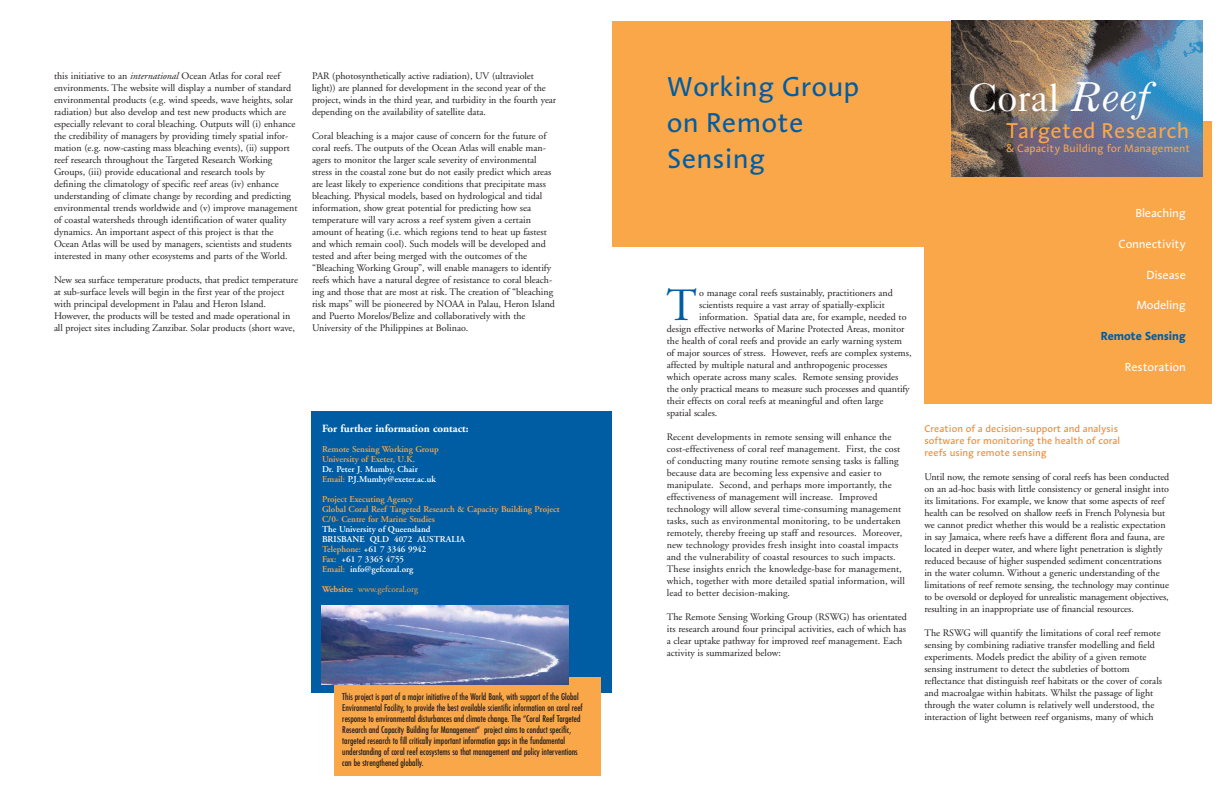
<style>
.page{position:relative;width:1224px;height:792px;background:#fff}
.page>*{position:absolute;margin:0;border:0;box-sizing:border-box;transform-origin:0 0}
.t1{font:46.2px "Adobe Garamond";color:#005da3}
.t2{font:40px "Caslon Five Forty";color:#fff}
.t3{font:28px/36px "Linotype Aroma";color:#005da3}
.t4{font:22px "Linotype Aroma";color:#faa74a}
.t5{font:12px "Linotype Aroma";letter-spacing:-.015em;color:#fff}
.t6{font:700 12px "Linotype Aroma";letter-spacing:-.015em;color:#005da3}
.t7{font:11px "Linotype Aroma";color:#faa74a}
.t8{font:700 11px "Adobe Garamond";color:#fff}
.t9{font:10px/12px "Adobe Garamond";color:#231f20}
.t10{font:10px/12px "Linotype Aroma";color:#f5821f}
.t11{font:condensed 9px/11px "Futura";color:#231f20}
.t12{font:600 9px/10px "Adobe Garamond";color:#fff}
.t13{font:600 9px/10px "Adobe Garamond";color:#faa74a}
.t14{font:9px "Adobe Garamond";color:#faa74a}
.s1{font-style:italic}
.s2{color:#faa74a}
.s3{font-weight:700}
.s4{font-family:"Century Expanded";font-style:italic}
</style>
<div class="page">
<div style="left:924px;top:121px;width:287px;height:283px;background:#faa74a"></div>
<div style="left:612px;top:21px;width:589px;height:226px;background:#faa74a"></div>
<img style="left:951px;top:21px;width:251px;height:155px">
<div style="left:311px;top:411px;width:301px;height:282px;background:#005da3"></div>
<div style="left:334px;top:677px;width:267px;height:99px;background:#faa74a"></div>
<img style="left:322px;top:606px;width:247px;height:78px">
<p class="t9" style="left:54px;top:71px;width:245px">this initiative to an <span class="s1">international</span> Ocean Atlas for coral reef environments. The website will display a number of standard environmental products (e.g. wind speeds, wave heights, solar radiation) but also develop and test new products which are especially relevant to coral bleaching. Outputs will (i) enhance the credibility of managers by providing timely spatial infor&shy;mation (e.g. now-casting mass bleaching events), (ii) support reef research throughout the Targeted Research Working Groups, (iii) provide educational and research tools by defining the climatology of specific reef areas (iv) enhance understanding of climate change by recording and predicting environmental trends worldwide and (v) improve management of coastal watersheds through identification of water quality dynamics. An important aspect of this project is that the Ocean Atlas will be used by managers, scientists and students interested in many other ecosystems and parts of the World.</p>
<p class="t9" style="left:54px;top:275px;width:246px">New sea surface temperature products, that predict temperature at sub-surface levels will begin in the first year of the project with principal development in Palau and Heron Island.<br>However, the products will be tested and made operational in all project sites including Zanzibar. Solar products (short wave,</p>
<p class="t9" style="left:312px;top:71px;width:246px">PAR (photosynthetically active radiation), UV (ultraviolet light)) are planned for development in the second year of the project, winds in the third year, and turbidity in the fourth year depending on the availability of satellite data.</p>
<p class="t9" style="left:312px;top:131px;width:245px">Coral bleaching is a major cause of concern for the future of coral reefs. The outputs of the Ocean Atlas will enable man&shy;agers to monitor the larger scale severity of environmental stress in the coastal zone but do not easily predict which areas are least likely to experience conditions that precipitate mass bleaching. Physical models, based on hydrological and tidal information, show great potential for predicting how sea temperature will vary across a reef system given a certain amount of heating (i.e. which regions tend to heat up fastest and which remain cool). Such models will be developed and tested and after being merged with the outcomes of the “Bleaching Working Group”, will enable managers to identify reefs which have a natural degree of resistance to coral bleach&shy;ing and those that are most at risk. The creation of “bleaching risk maps” will be pioneered by NOAA in Palau, Heron Island and Puerto Morelos/Belize and collaboratively with the University of the Philippines at Bolinao.</p>
<p class="t8" style="left:322px;top:424px;width:148px">For further information contact:</p>
<p class="t13" style="left:322px;top:445px;width:118px">Remote Sensing Working Group<br>University of Exeter, U.K.</p>
<p class="t12" style="left:322px;top:465px;width:115px">Dr. Peter J. Mumby, Chair<br><span class="s2">Email:</span> P.J.Mumby@exeter.ac.uk</p>
<p class="t13" style="left:322px;top:495px;width:239px">Project Executing Agency<br>Global Coral Reef Targeted Research &amp; Capacity Building Project<br>C/0- Centre for Marine Studies</p>
<p class="t12" style="left:322px;top:525px;width:145px">The University of Queensland<br>BRISBANE QLD 4072 AUSTRALIA<br><span class="s2">Telephone:</span> +61 7 3346 9942<br><span class="s2">Fax:</span> +61 7 3365 4755<br><span class="s2">Email:</span> info@gefcoral.org</p>
<p class="t14" style="left:322px;top:585px;width:98px"><span class="s3">Website:</span> www.gefcoral.org</p>
<p class="t11" style="left:342px;top:692px;width:242px">This project is part of a major initiative of the World Bank, with support of the Global Environmental Facility, to provide the best available scientific information on coral reef response to environmental disturbances and climate change. The “Coral Reef Targeted Research and Capacity Building for Management“ project aims to conduct specific, targeted research to fill critically important information gaps in the fundamental understanding of coral reef ecosystems so that management and policy interventions can be strengthened globally.</p>
<h3 class="t3" style="left:667px;top:71px;width:194px">Working Group on Remote<br>Sensing</h3>
<h2 class="t2" style="left:969px;top:84px;width:183px">Coral <span class="s4">Reef</span></h2>
<h3 class="t4" style="left:1006px;top:122px;width:185px">Targeted Research</h3>
<p class="t7" style="left:1006px;top:144px;width:186px">&amp; Capacity Building for Management</p>
<h1 class="t1" style="left:667px;top:287px;width:32px">T</h1>
<p class="t9" style="left:699px;top:288px;width:195px">o manage coral reefs sustainably, practitioners and</p>
<p class="t9" style="left:699px;top:300px;width:187px">scientists require a vast array of spatially-explicit</p>
<p class="t9" style="left:699px;top:312px;width:209px">information. Spatial data are, for example, needed to</p>
<p class="t9" style="left:667px;top:324px;width:239px">design effective networks of Marine Protected Areas, monitor</p>
<p class="t9" style="left:667px;top:336px;width:237px">the health of coral reefs and provide an early warning system</p>
<p class="t9" style="left:667px;top:348px;width:246px">of major sources of stress. However, reefs are complex systems,</p>
<p class="t9" style="left:667px;top:360px;width:222px">affected by multiple natural and anthropogenic processes</p>
<p class="t9" style="left:667px;top:372px;width:233px">which operate across many scales. Remote sensing provides</p>
<p class="t9" style="left:667px;top:384px;width:244px">the only practical means to measure such processes and quantify</p>
<p class="t9" style="left:667px;top:396px;width:218px">their effects on coral reefs at meaningful and often large</p>
<p class="t9" style="left:667px;top:408px;width:52px">spatial scales.</p>
<p class="t9" style="left:667px;top:432px;width:240px">Recent developments in remote sensing will enhance the cost-effectiveness of coral reef management. First, the cost of conducting many routine remote sensing tasks is falling because data are becoming less expensive and easier to manipulate. Second, and perhaps more importantly, the effectiveness of management will increase. Improved technology will allow several time-consuming management tasks, such as environmental monitoring, to be undertaken remotely, thereby freeing up staff and resources. Moreover, new technology provides fresh insight into coastal impacts and the vulnerability of coastal resources to such impacts.<br>These insights enrich the knowledge-base for management, which, together with more detailed spatial information, will lead to better decision-making.</p>
<p class="t9" style="left:667px;top:612px;width:242px">The Remote Sensing Working Group (RSWG) has orientated its research around four principal activities, each of which has a clear uptake pathway for improved reef management. Each activity is summarized below:</p>
<p class="t5" style="left:1135px;top:209px;width:52px">Bleaching</p>
<p class="t5" style="left:1119px;top:239px;width:69px">Connectivity</p>
<p class="t5" style="left:1146px;top:270px;width:41px">Disease</p>
<p class="t5" style="left:1136px;top:301px;width:51px">Modeling</p>
<p class="t6" style="left:1101px;top:331px;width:87px">Remote Sensing</p>
<p class="t5" style="left:1125px;top:362px;width:63px">Restoration</p>
<p class="t10" style="left:924px;top:424px;width:197px">Creation of a decision-support and analysis software for monitoring the health of coral reefs using remote sensing</p>
<p class="t9" style="left:924px;top:472px;width:246px">Until now, the remote sensing of coral reefs has been conducted on an ad-hoc basis with little consistency or general insight into its limitations. For example, we know that some aspects of reef health can be resolved on shallow reefs in French Polynesia but we cannot predict whether this would be a realistic expectation in say Jamaica, where reefs have a different flora and fauna, are located in deeper water, and where light penetration is slightly reduced because of higher suspended sediment concentrations in the water column. Without a generic understanding of the limitations of reef remote sensing, the technology may continue to be oversold or deployed for unrealistic management objectives, resulting in an inappropriate use of financial resources.</p>
<p class="t9" style="left:924px;top:628px;width:239px">The RSWG will quantify the limitations of coral reef remote sensing by combining radiative transfer modelling and field experiments. Models predict the ability of a given remote sensing instrument to detect the subtleties of bottom reflectance that distinguish reef habitats or the cover of corals and macroalgae within habitats. Whilst the passage of light through the water column is relatively well understood, the interaction of light between reef organisms, many of which</p>
</div>
